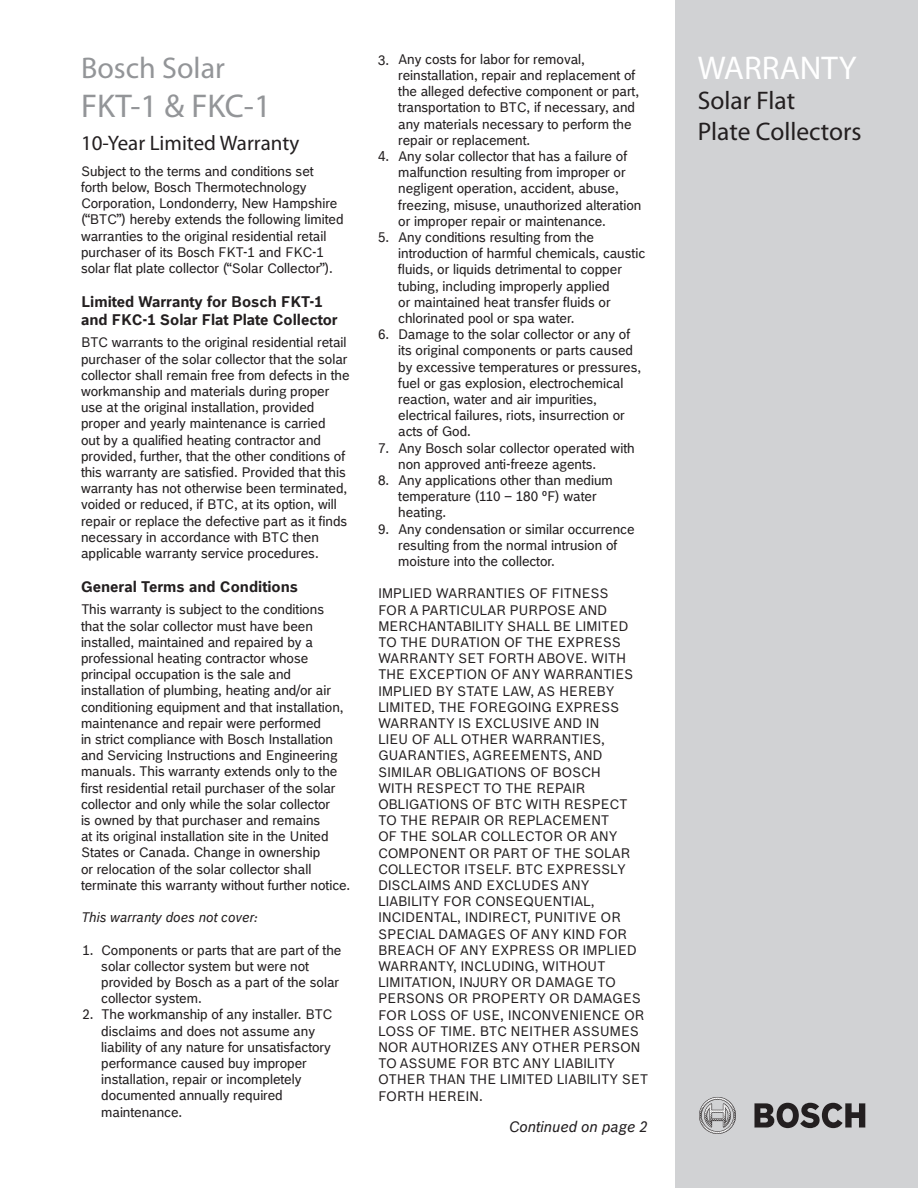
<style>
.page{position:relative;width:918px;height:1188px;background:#fff}
.page>*{position:absolute;margin:0;border:0;box-sizing:border-box;transform-origin:0 0}
.t1{font:33px "Myriad Pro";color:#939598}
.t2{font:33px "Myriad Pro";color:#fff}
.t3{font:30px "Myriad Pro";color:#939598}
.t4{font:25.5px "Myriad Pro";color:#231f20}
.t5{font:21px "Myriad Pro";color:#231f20}
.t6{font:700 15px/18px "Bosch Office Sans";color:#231f20}
.t7{font:italic 15px "Bosch Office Sans";color:#231f20}
.t8{font:13.5px/16.2px "Bosch Office Sans";color:#231f20}
.t9{font:italic 13.5px "Bosch Office Sans";color:#231f20}
</style>
<div class="page">
<div style="left:675px;top:0;width:243px;height:1188px;background:#d1d2d4"></div>
<svg style="left:699px;top:1097px;width:37px;height:37px"></svg>
<svg style="left:754px;top:1103px;width:111px;height:25px"></svg>
<p class="t3" style="left:81px;top:49px;width:145px">Bosch Solar</p>
<p class="t1" style="left:81px;top:86px;width:191px">FKT-1 &amp; FKC-1</p>
<p class="t5" style="left:81px;top:130px;width:220px">10-Year Limited Warranty</p>
<p class="t8" style="left:81px;top:163px;width:264px">Subject to the terms and conditions set forth below, Bosch Thermotechnology Corporation, Londonderry, New Hampshire (“BTC”) hereby extends the following limited warranties to the original residential retail purchaser of its Bosch FKT-1 and FKC-1 solar flat plate collector (“Solar Collector”).</p>
<p class="t6" style="left:81px;top:293px;width:258px">Limited Warranty for Bosch FKT-1 and FKC-1 Solar Flat Plate Collector</p>
<p class="t8" style="left:81px;top:334px;width:270px">BTC warrants to the original residential retail purchaser of the solar collector that the solar collector shall remain free from defects in the workmanship and materials during proper use at the original installation, provided proper and yearly maintenance is carried<br>out by a qualified heating contractor and provided, further, that the other conditions of this warranty are satisfied. Provided that this warranty has not otherwise been terminated, voided or reduced, if BTC, at its option, will repair or replace the defective part as it finds necessary in accordance with BTC then applicable warranty service procedures.</p>
<p class="t6" style="left:81px;top:578px;width:219px">General Terms and Conditions</p>
<p class="t8" style="left:81px;top:601px;width:271px">This warranty is subject to the conditions<br>that the solar collector must have been installed, maintained and repaired by a professional heating contractor whose principal occupation is the sale and installation of plumbing, heating and/or air conditioning equipment and that installation, maintenance and repair were performed<br>in strict compliance with Bosch Installation and Servicing Instructions and Engineering manuals. This warranty extends only to the first residential retail purchaser of the solar collector and only while the solar collector<br>is owned by that purchaser and remains<br>at its original installation site in the United States or Canada. Change in ownership<br>or relocation of the solar collector shall terminate this warranty without further notice.</p>
<p class="t9" style="left:81px;top:909px;width:179px">This warranty does not cover:</p>
<p class="t8" style="left:101px;top:942px;width:242px">Components or parts that are part of the</p>
<p class="t8" style="left:101px;top:958px;width:239px">solar collector system but were not provided by Bosch as a part of the solar collector system.</p>
<p class="t8" style="left:101px;top:1006px;width:233px">The workmanship of any installer. BTC disclaims and does not assume any liability of any nature for unsatisfactory performance caused buy improper installation, repair or incompletely documented annually required maintenance.</p>
<p class="t8" style="left:82px;top:941px;width:13px">1.</p>
<p class="t8" style="left:82px;top:1006px;width:13px">2.</p>
<p class="t8" style="left:398px;top:51px;width:242px">Any costs for labor for removal, reinstallation, repair and replacement of the alleged defective component or part, transportation to BTC, if necessary, and any materials necessary to perform the repair or replacement.</p>
<p class="t8" style="left:398px;top:148px;width:245px">Any solar collector that has a failure of malfunction resulting from improper or negligent operation, accident, abuse, freezing, misuse, unauthorized alteration or improper repair or maintenance.</p>
<p class="t8" style="left:398px;top:229px;width:248px">Any conditions resulting from the introduction of harmful chemicals, caustic fluids, or liquids detrimental to copper tubing, including improperly applied<br>or maintained heat transfer fluids or chlorinated pool or spa water.</p>
<p class="t8" style="left:398px;top:326px;width:245px">Damage to the solar collector or any of its original components or parts caused by excessive temperatures or pressures, fuel or gas explosion, electrochemical reaction, water and air impurities, electrical failures, riots, insurrection or acts of God.</p>
<p class="t8" style="left:398px;top:440px;width:238px">Any Bosch solar collector operated with non approved anti-freeze agents.</p>
<p class="t8" style="left:398px;top:472px;width:216px">Any applications other than medium temperature (110 – 180 ºF) water heating.</p>
<p class="t8" style="left:398px;top:521px;width:238px">Any condensation or similar occurrence resulting from the normal intrusion of moisture into the collector.</p>
<p class="t8" style="left:378px;top:585px;width:272px">IMPLIED WARRANTIES OF FITNESS<br>FOR A PARTICULAR PURPOSE AND<br>MERCHANTABILITY SHALL BE LIMITED<br>TO THE DURATION OF THE EXPRESS<br>WARRANTY SET FORTH ABOVE. WITH<br>THE EXCEPTION OF ANY WARRANTIES<br>IMPLIED BY STATE LAW, AS HEREBY<br>LIMITED, THE FOREGOING EXPRESS<br>WARRANTY IS EXCLUSIVE AND IN<br>LIEU OF ALL OTHER WARRANTIES,<br>GUARANTIES, AGREEMENTS, AND<br>SIMILAR OBLIGATIONS OF BOSCH<br>WITH RESPECT TO THE REPAIR<br>OBLIGATIONS OF BTC WITH RESPECT<br>TO THE REPAIR OR REPLACEMENT<br>OF THE SOLAR COLLECTOR OR ANY<br>COMPONENT OR PART OF THE SOLAR<br>COLLECTOR ITSELF. BTC EXPRESSLY<br>DISCLAIMS AND EXCLUDES ANY<br>LIABILITY FOR CONSEQUENTIAL,<br>INCIDENTAL, INDIRECT, PUNITIVE OR<br>SPECIAL DAMAGES OF ANY KIND FOR<br>BREACH OF ANY EXPRESS OR IMPLIED<br>WARRANTY, INCLUDING, WITHOUT<br>LIMITATION, INJURY OR DAMAGE TO<br>PERSONS OR PROPERTY OR DAMAGES<br>FOR LOSS OF USE, INCONVENIENCE OR<br>LOSS OF TIME. BTC NEITHER ASSUMES<br>NOR AUTHORIZES ANY OTHER PERSON<br>TO ASSUME FOR BTC ANY LIABILITY<br>OTHER THAN THE LIMITED LIABILITY SET<br>FORTH HEREIN.</p>
<p class="t7" style="left:509px;top:1117px;width:141px">Continued on page 2</p>
<p class="t8" style="left:378px;top:52px;width:13px">3.</p>
<p class="t8" style="left:378px;top:148px;width:13px">4.</p>
<p class="t8" style="left:378px;top:229px;width:13px">5.</p>
<p class="t8" style="left:378px;top:326px;width:13px">6.</p>
<p class="t8" style="left:378px;top:440px;width:13px">7.</p>
<p class="t8" style="left:378px;top:472px;width:13px">8.</p>
<p class="t8" style="left:378px;top:521px;width:13px">9.</p>
<p class="t2" style="left:698px;top:47px;width:160px">WARRANTY</p>
<p class="t4" style="left:698px;top:85px;width:99px">Solar Flat</p>
<p class="t4" style="left:698px;top:116px;width:165px">Plate Collectors</p>
</div>
